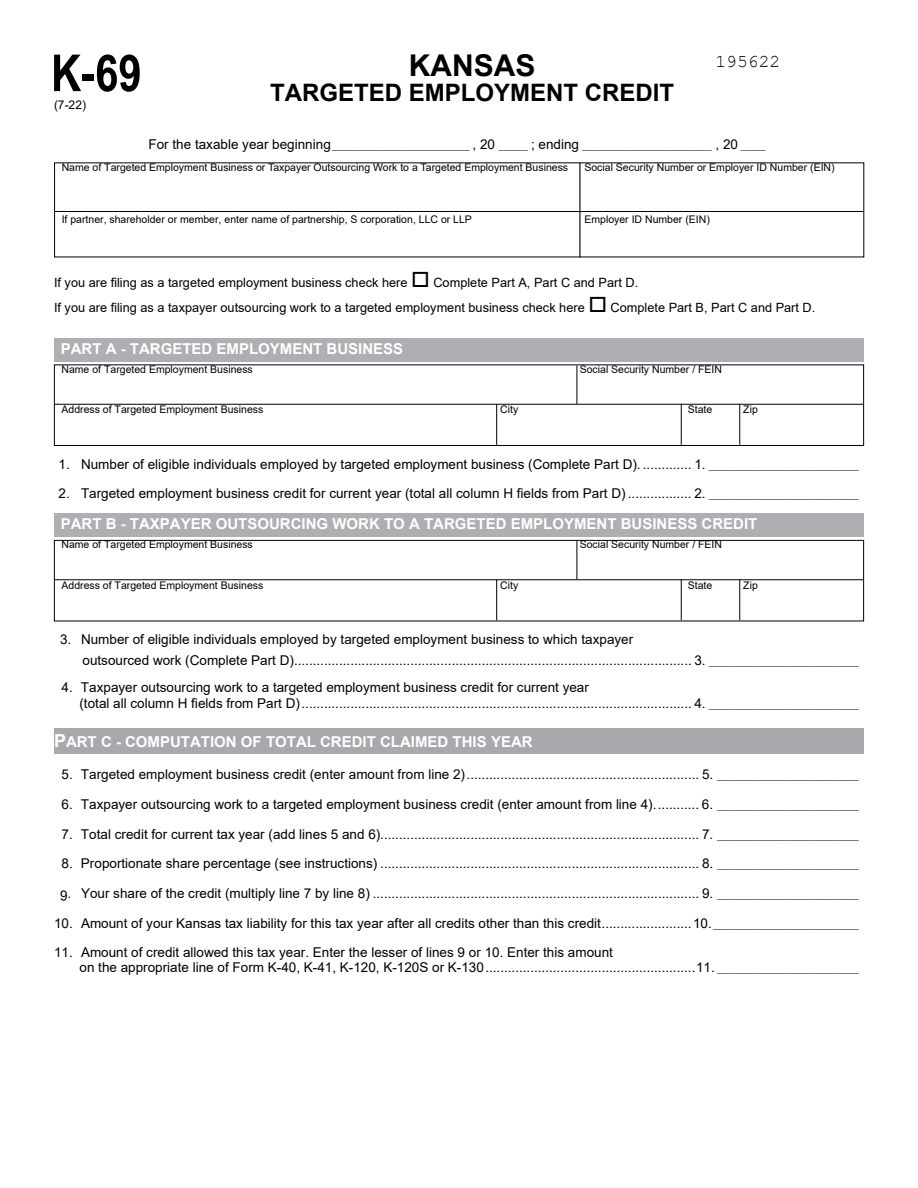
<style>
.page{position:relative;width:918px;height:1188px;background:#fff}
.page>*{position:absolute;margin:0;border:0;box-sizing:border-box;transform-origin:0 0}
.t1{font:700 51px "Arial Narrow";color:#000}
.t2{font:700 30px "Arial";color:#000}
.Page_Title{font:700 24px "Arial";color:#000}
.t3{font:18px "Courier New";color:#000}
.Paragraph_Style_1{font:700 15px "Arial";color:#fff}
.Paragraph_Style_2{font:700 15px "Arial";color:#fff}
.Paragraph_Style_2-2{font:13.5px "Arial";color:#000}
.t4{font:12.75px "Arial";color:#000}
.t5{font:12px "Arial";color:#000}
.t6{font:10.5px "Arial";color:#000}
.t7{font:7.5px "Arial";color:#000}
.s1{font-size:13.5px}
.s2{font-size:7.5px}
.s3{font-size:18px}
</style>
<div class="page">
<div style="left:54px;top:338px;width:810px;height:24px;background:#adafb2"></div>
<hr style="left:579px;top:163px;width:1px;height:94px;background:#000">
<div style="left:54px;top:729px;width:810px;height:25px;background:#a7a9ac"></div>
<hr style="left:54px;top:211px;width:810px;height:1px;background:#000">
<div style="left:54px;top:364px;width:810px;height:82px;border:1px solid #000"></div>
<hr style="left:496px;top:404px;width:1px;height:41px;background:#000">
<hr style="left:681px;top:404px;width:1px;height:41px;background:#000">
<hr style="left:577px;top:366px;width:1px;height:38px;background:#000">
<hr style="left:54px;top:404px;width:810px;height:1px;background:#000">
<hr style="left:739px;top:404px;width:1px;height:41px;background:#000">
<div style="left:54px;top:514px;width:810px;height:23px;background:#adafb2"></div>
<div style="left:54px;top:540px;width:810px;height:81px;border:1px solid #000"></div>
<hr style="left:496px;top:579px;width:1px;height:41px;background:#000">
<hr style="left:681px;top:579px;width:1px;height:41px;background:#000">
<hr style="left:577px;top:541px;width:1px;height:38px;background:#000">
<hr style="left:54px;top:579px;width:810px;height:1px;background:#000">
<hr style="left:739px;top:579px;width:1px;height:41px;background:#000">
<p class="t1" style="left:51px;top:35px;width:92px">K-69</p>
<p class="t5" style="left:54px;top:97px;width:34px">(7-22)</p>
<p class="t2" style="left:409px;top:44px;width:128px">KANSAS</p>
<h1 class="Page_Title" style="left:270px;top:75px;width:406px">TARGETED EMPLOYMENT CREDIT</h1>
<p class="t3" style="left:716px;top:50px;width:66px">195622</p>
<p class="t7" style="left:148px;top:141px;width:619px"><span class="s1">For the taxable year beginning</span> _________________________________ <span class="s1">, 20</span> _______ <span class="s1">; ending</span> _______________________________ <span class="s1">, 20</span> ______</p>
<p class="t6" style="left:62px;top:160px;width:508px">Name of Targeted Employment Business or Taxpayer Outsourcing Work to a Targeted Employment Business</p>
<p class="t6" style="left:584px;top:160px;width:252px">Social Security Number or Employer ID Number (EIN)</p>
<p class="t6" style="left:62px;top:212px;width:412px">If partner, shareholder or member, enter name of partnership, S corporation, LLC or LLP</p>
<p class="t6" style="left:584px;top:212px;width:127px">Employer ID Number (EIN)</p>
<p class="t4" style="left:54px;top:273px;width:586px">If you are filing as a targeted employment business check here □ Complete Part A, Part C and Part D.</p>
<p class="t4" style="left:54px;top:299px;width:763px">If you are filing as a taxpayer outsourcing work to a targeted employment business check here □ Complete Part B, Part C and Part D.</p>
<p class="Paragraph_Style_1" style="left:61px;top:338px;width:344px">PART A - TARGETED EMPLOYMENT BUSINESS</p>
<p class="t6" style="left:62px;top:362px;width:193px">Name of Targeted Employment Business</p>
<p class="t6" style="left:580px;top:362px;width:144px">Social Security Number / FEIN</p>
<p class="t6" style="left:62px;top:402px;width:203px">Address of Targeted Employment Business</p>
<p class="t6" style="left:500px;top:402px;width:20px">City</p>
<p class="t6" style="left:688px;top:402px;width:26px">State</p>
<p class="t6" style="left:743px;top:402px;width:16px">Zip</p>
<p class="Paragraph_Style_2-2" style="left:58px;top:455px;width:802px">1. Number of eligible individuals employed by targeted employment business (Complete Part D). ............. 1. <span class="s2">____________________________________</span></p>
<p class="Paragraph_Style_2-2" style="left:58px;top:484px;width:802px">2. Targeted employment business credit for current year (total all column H fields from Part D) ................. 2. <span class="s2">____________________________________</span></p>
<p class="Paragraph_Style_1" style="left:61px;top:514px;width:698px">PART B - TAXPAYER OUTSOURCING WORK TO A TARGETED EMPLOYMENT BUSINESS CREDIT</p>
<p class="t6" style="left:62px;top:537px;width:193px">Name of Targeted Employment Business</p>
<p class="t6" style="left:580px;top:537px;width:144px">Social Security Number / FEIN</p>
<p class="t6" style="left:62px;top:578px;width:203px">Address of Targeted Employment Business</p>
<p class="t6" style="left:500px;top:578px;width:20px">City</p>
<p class="t6" style="left:688px;top:578px;width:26px">State</p>
<p class="t6" style="left:743px;top:578px;width:16px">Zip</p>
<p class="Paragraph_Style_2-2" style="left:60px;top:630px;width:575px">3. Number of eligible individuals employed by targeted employment business to which taxpayer</p>
<p class="Paragraph_Style_2-2" style="left:82px;top:651px;width:778px">outsourced work (Complete Part D).......................................................................................................... 3. <span class="s2">____________________________________</span></p>
<p class="Paragraph_Style_2-2" style="left:62px;top:678px;width:529px">4. Taxpayer outsourcing work to a targeted employment business credit for current year</p>
<p class="Paragraph_Style_2-2" style="left:80px;top:694px;width:781px">(total all column H fields from Part D)........................................................................................................ 4. <span class="s2">____________________________________</span></p>
<p class="Paragraph_Style_2" style="left:54px;top:731px;width:480px"><span class="s3">P</span>ART C - COMPUTATION OF TOTAL CREDIT CLAIMED THIS YEAR</p>
<p class="Paragraph_Style_2-2" style="left:62px;top:765px;width:799px">5. Targeted employment business credit (enter amount from line 2).............................................................. 5. <span class="s2">__________________________________</span></p>
<p class="Paragraph_Style_2-2" style="left:62px;top:795px;width:799px">6. Taxpayer outsourcing work to a targeted employment business credit (enter amount from line 4)............ 6. <span class="s2">__________________________________</span></p>
<p class="Paragraph_Style_2-2" style="left:62px;top:825px;width:799px">7. Total credit for current tax year (add lines 5 and 6)..................................................................................... 7. <span class="s2">__________________________________</span></p>
<p class="Paragraph_Style_2-2" style="left:62px;top:854px;width:799px">8. Proportionate share percentage (see instructions) ..................................................................................... 8. <span class="s2">__________________________________</span></p>
<p class="Paragraph_Style_2-2" style="left:60px;top:884px;width:800px">9. Your share of the credit (multiply line 7 by line 8) ....................................................................................... 9. <span class="s2">__________________________________</span></p>
<p class="Paragraph_Style_2-2" style="left:54px;top:914px;width:806px">10. Amount of your Kansas tax liability for this tax year after all credits other than this credit........................10. <span class="s2">___________________________________</span></p>
<p class="Paragraph_Style_2-2" style="left:54px;top:943px;width:560px">11. Amount of credit allowed this tax year. Enter the lesser of lines 9 or 10. Enter this amount</p>
<p class="Paragraph_Style_2-2" style="left:80px;top:958px;width:781px">on the appropriate line of Form K-40, K-41, K-120, K-120S or K-130........................................................11. <span class="s2">__________________________________</span></p>
</div>
